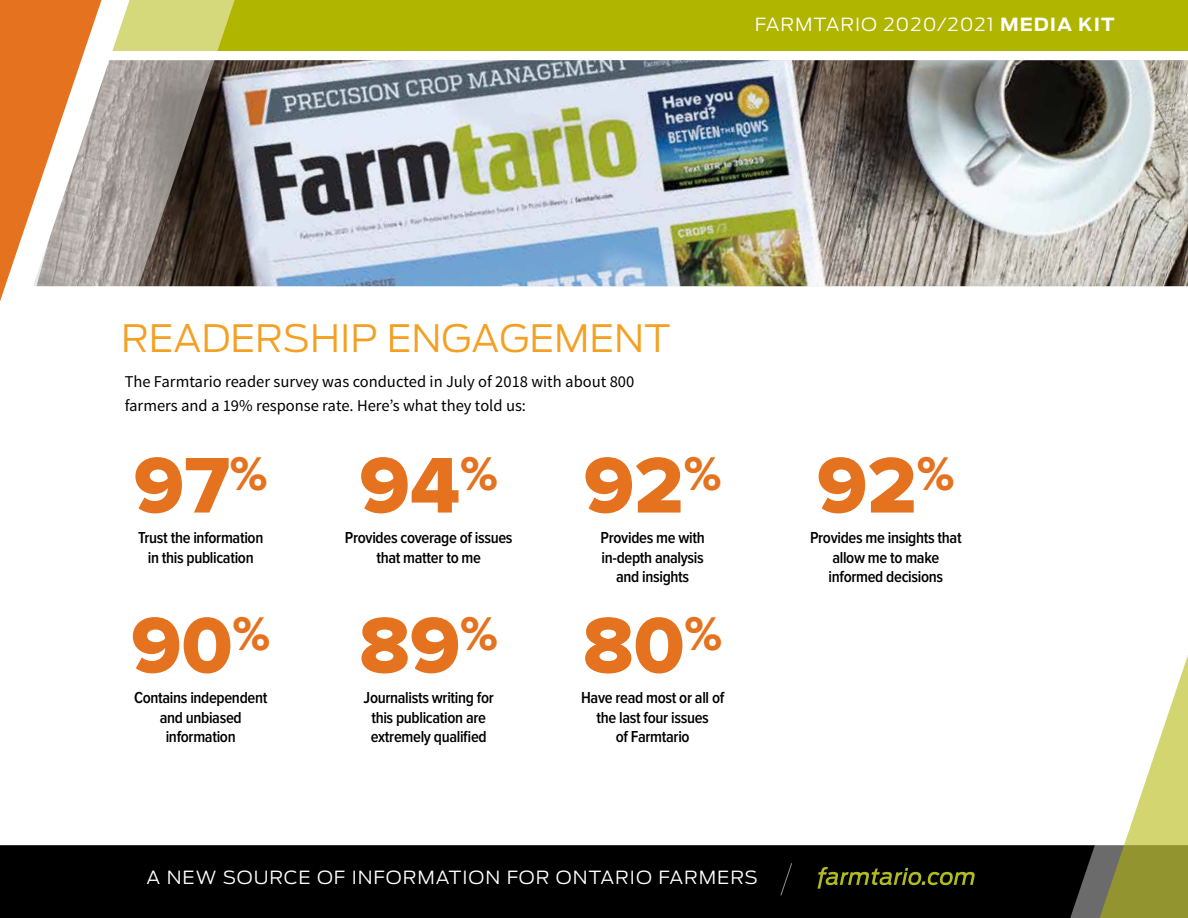
<style>
.page{position:relative;width:1188px;height:918px;background:#fff}
.page>*{position:absolute;margin:0;border:0;box-sizing:border-box;transform-origin:0 0}
.t1{font:81.75px "Proxima Nova Extrabld";color:#e5721e}
.t2{font:300 37.5px "Antenna";color:#f3a023}
.t3{font:300 18px "Antenna";letter-spacing:.05em;color:#fff;scale:1.06 1}
.t4{font:600 16.5px/19.5px "Proxima Nova Cond";letter-spacing:-.02em;color:#000;text-align:center}
.t5{font:16.5px/24px "Source Sans Pro";color:#000}
.s1{font-weight:700}
</style>
<div class="page">
<div style="left:0;top:841px;width:1188px;height:77px;background:#000"></div>
<div style="left:0;top:836px;width:1188px;height:9px;background:#fff"></div>
<svg style="left:818px;top:867px;width:157px;height:22px"></svg>
<svg style="left:780px;top:863px;width:12px;height:32px"></svg>
<img style="left:244px;top:60px;width:944px;height:226px">
<div style="left:0;top:0;width:1188px;height:50px;background:#b0b500"></div>
<svg style="left:130px;top:0;width:114px;height:287px;background:#7d7861"></svg>
<svg style="left:102px;top:0;width:28px;height:287px;background:#c0bab2"></svg>
<svg style="left:1060px;top:845px;width:31px;height:73px"></svg>
<svg style="left:1091px;top:655px;width:97px;height:263px"></svg>
<svg style="left:0;top:0;width:102px;height:301px"></svg>
<p class="t3" style="left:755px;top:14px;width:341px">FARMTARIO 2020/2021 <span class="s1">MEDIA KIT</span></p>
<h2 class="t2" style="left:121px;top:316px;width:551px">READERSHIP ENGAGEMENT</h2>
<p class="t5" style="left:125px;top:370px;width:511px">The Farmtario reader survey was conducted in July of 2018 with about 800 farmers and a 19% response rate. Here’s what they told us:</p>
<h1 class="t1" style="left:134px;top:448px;width:136px">97<sup>%</sup></h1>
<p class="t4" style="left:138px;top:529px;width:127px">Trust the information in this publication</p>
<h1 class="t1" style="left:131px;top:608px;width:141px">90<sup>%</sup></h1>
<p class="t4" style="left:134px;top:689px;width:135px">Contains independent and unbiased information</p>
<h1 class="t1" style="left:359px;top:448px;width:140px">94<sup>%</sup></h1>
<p class="t4" style="left:345px;top:529px;width:169px">Provides coverage of issues that matter to me</p>
<h1 class="t1" style="left:359px;top:608px;width:140px">89<sup>%</sup></h1>
<p class="t4" style="left:364px;top:689px;width:132px">Journalists writing for this publication are extremely qualified</p>
<h1 class="t1" style="left:584px;top:448px;width:139px">92<sup>%</sup></h1>
<p class="t4" style="left:601px;top:529px;width:106px">Provides me with in-depth analysis and insights</p>
<h1 class="t1" style="left:583px;top:608px;width:141px">80<sup>%</sup></h1>
<p class="t4" style="left:581px;top:689px;width:145px">Have read most or all of the last four issues<br>of Farmtario</p>
<h1 class="t1" style="left:817px;top:448px;width:139px">92<sup>%</sup></h1>
<p class="t4" style="left:810px;top:529px;width:153px">Provides me insights that allow me to make informed decisions</p>
<p class="t3" style="left:147px;top:867px;width:578px">A NEW SOURCE OF INFORMATION FOR ONTARIO FARMERS</p>
</div>
